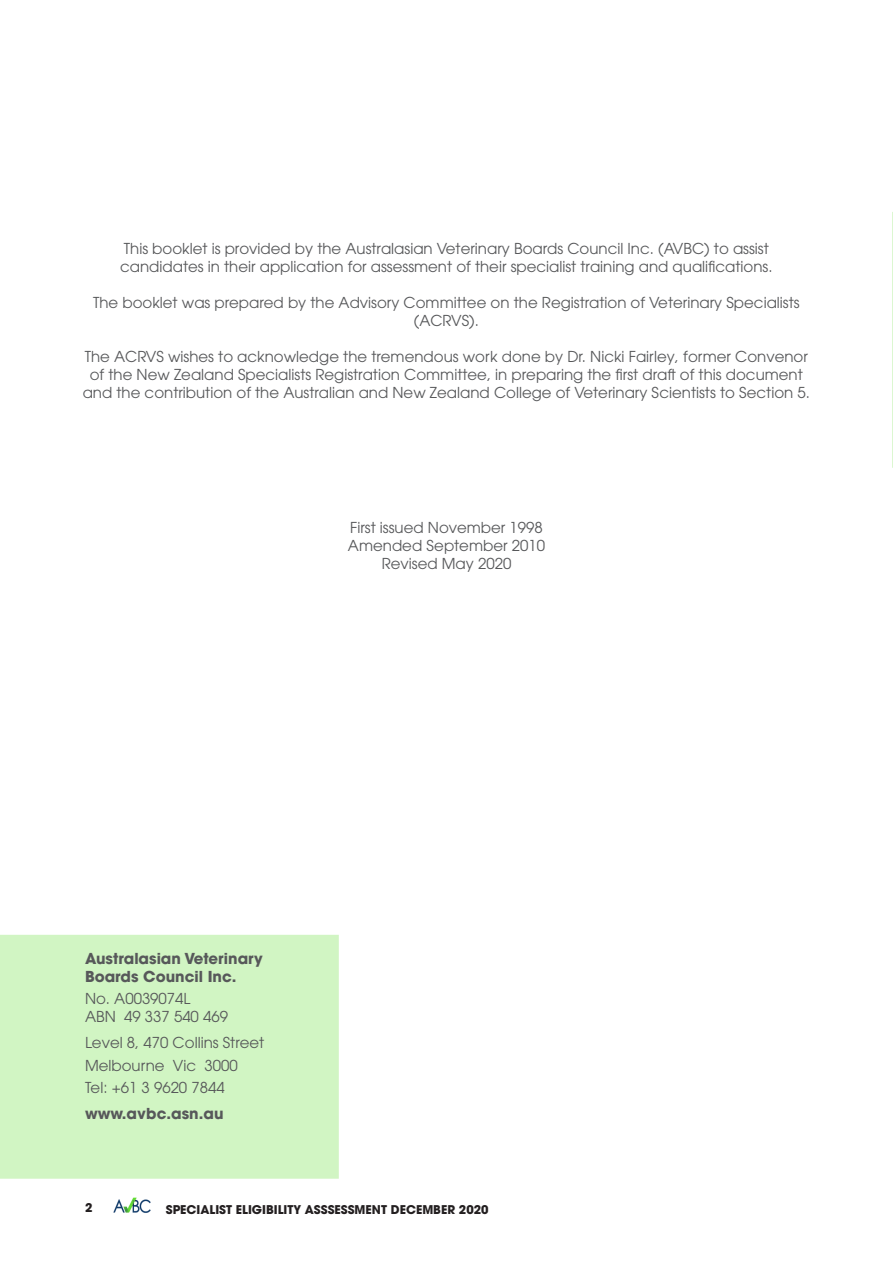
<style>
.page{position:relative;width:893px;height:1263px;background:#fff}
.page>*{position:absolute;margin:0;border:0;box-sizing:border-box;transform-origin:0 0}
.Para_Text_Facing{font:15px/18px "ITC Avant Garde Pro";color:#57585a;text-align:center}
.Para_1{font:15px "ITC Avant Garde Pro";color:#57585a}
.t1{font:700 15px/18px "ITC Avant Garde Pro";color:#57585a}
.t2{font:700 12px "ITC Avant Garde Pro";color:#231f20}
</style>
<div class="page">
<div style="left:1px;top:935px;width:337px;height:243px;background:#d1f5c3"></div>
<div style="left:0;top:935px;width:339px;height:244px;border:2px solid #d1f5c3"></div>
<img style="left:113px;top:1197px;width:38px;height:16px">
<svg style="left:892px;top:212px;width:1px;height:256px"></svg>
<p class="Para_Text_Facing" style="left:120px;top:239px;width:654px;text-align:left">This booklet is provided by the Australasian Veterinary Boards Council Inc. (AVBC) to assist candidates in their application for assessment of their specialist training and qualifications.</p>
<p class="Para_Text_Facing" style="left:93px;top:293px;width:708px">The booklet was prepared by the Advisory Committee on the Registration of Veterinary Specialists (ACRVS).</p>
<p class="Para_Text_Facing" style="left:83px;top:347px;width:729px">The ACRVS wishes to acknowledge the tremendous work done by Dr. Nicki Fairley, former Convenor of the New Zealand Specialists Registration Committee, in preparing the first draft of this document and the contribution of the Australian and New Zealand College of Veterinary Scientists to Section 5.</p>
<p class="Para_1" style="left:350px;top:518px;width:194px">First issued November 1998</p>
<p class="Para_1" style="left:348px;top:536px;width:199px">Amended September 2010</p>
<p class="Para_1" style="left:382px;top:554px;width:131px">Revised May 2020</p>
<p class="t1" style="left:85px;top:949px;width:179px">Australasian Veterinary<br>Boards Council Inc.</p>
<p class="Para_Text_Facing" style="left:85px;top:989px;width:107px">No. A0039074L</p>
<p class="Para_Text_Facing" style="left:85px;top:1007px;width:144px">ABN 49 337 540 469</p>
<p class="Para_Text_Facing" style="left:85px;top:1034px;width:181px">Level 8, 470 Collins Street</p>
<p class="Para_Text_Facing" style="left:85px;top:1056px;width:154px">Melbourne Vic 3000</p>
<p class="Para_Text_Facing" style="left:85px;top:1078px;width:141px">Tel: +61 3 9620 7844</p>
<p class="t1" style="left:85px;top:1105px;width:140px">www.avbc.asn.au</p>
<p class="t2" style="left:85px;top:1200px;width:9px">2</p>
<p class="t2" style="left:166px;top:1201px;width:324px">SPECIALIST ELIGIBILITY ASSSESSMENT DECEMBER 2020</p>
</div>
